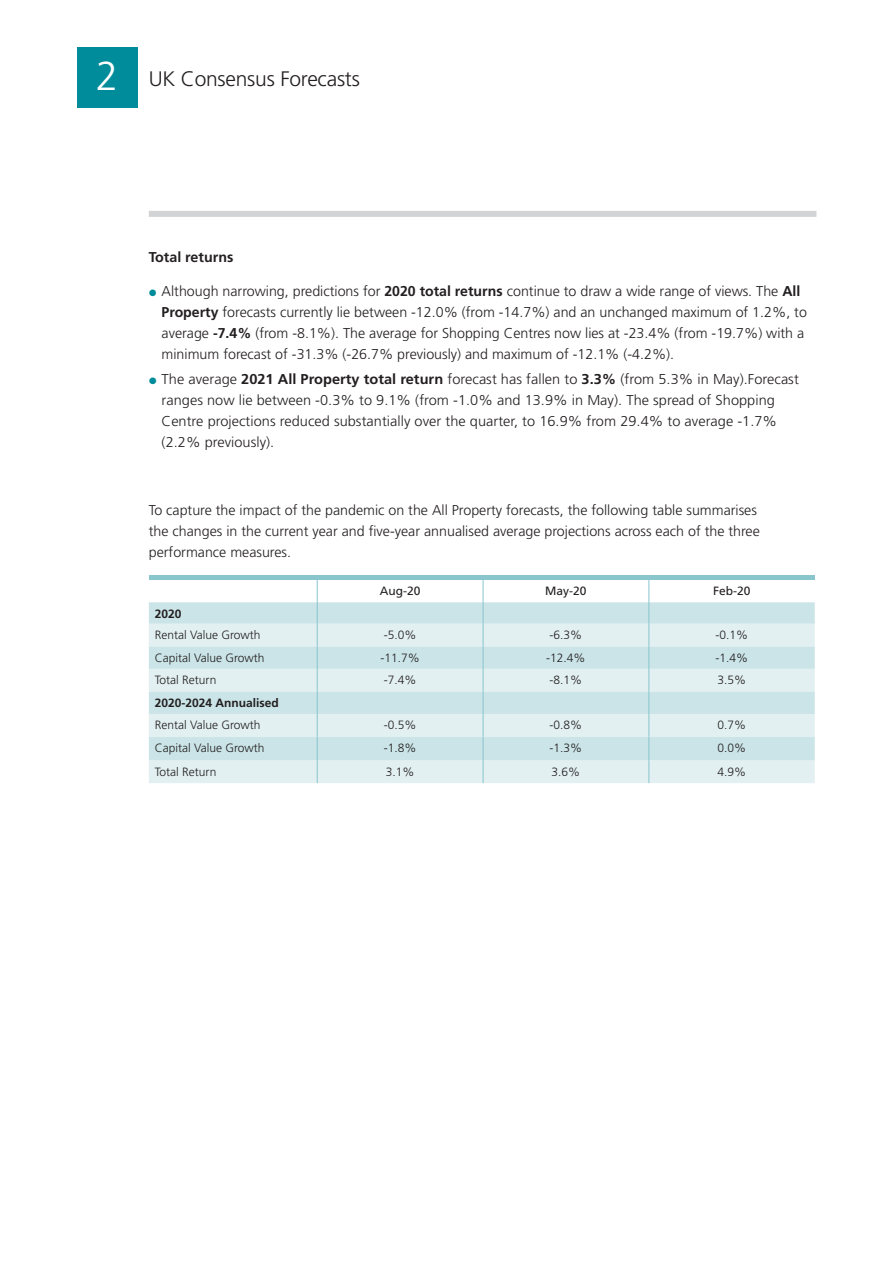
<style>
.page{position:relative;width:893px;height:1263px;background:#fff}
.page>*{position:absolute;margin:0;border:0;box-sizing:border-box;transform-origin:0 0}
.t1{font:300 21px "Frutiger";letter-spacing:-.01em;color:#231f20}
.t2{font:300 14.25px/21px "Frutiger";color:#231f20}
.t3{font:700 14.25px "Frutiger";color:#231f20}
.t4{font:300 12px "Frutiger";color:#231f20}
.t5{font:700 12px "Frutiger";color:#231f20}
.t6{font:12px "Frutiger";color:#231f20}
.s1{font-size:40.5px;color:#fff}
.s2{font-weight:700}
</style>
<div class="page">
<div style="left:77px;top:47px;width:60px;height:61px;background:#008c9a"></div>
<div style="left:149px;top:211px;width:667px;height:6px;background:#d1d3d5"></div>
<div style="left:149px;top:575px;width:666px;height:5px;background:#88c5cd"></div>
<svg style="left:149px;top:602px;width:666px;height:22px;background:#cbe4e7"></svg>
<svg style="left:149px;top:624px;width:666px;height:159px;background:#d7eaec"></svg>
<svg style="left:317px;top:580px;width:1px;height:203px"></svg>
<svg style="left:483px;top:580px;width:1px;height:203px"></svg>
<svg style="left:648px;top:580px;width:1px;height:203px"></svg>
<h1 class="t1" style="left:96px;top:66px;width:266px"><span class="s1">2</span> UK Consensus Forecasts</h1>
<p class="t3" style="left:149px;top:249px;width:86px">Total returns</p>
<p class="t2" style="left:162px;top:280px;width:647px">Although narrowing, predictions for <span class="s2">2020 total returns</span> continue to draw a wide range of views. The <span class="s2">All Property</span> forecasts currently lie between -12.0% (from -14.7%) and an unchanged maximum of 1.2%, to average <span class="s2">-7.4%</span> (from -8.1%). The average for Shopping Centres now lies at -23.4% (from -19.7%) with a minimum forecast of -31.3% (-26.7% previously) and maximum of -12.1% (-4.2%).</p>
<p class="t2" style="left:162px;top:369px;width:639px">The average <span class="s2">2021 All Property total return</span> forecast has fallen to <span class="s2">3.3%</span> (from 5.3% in May).Forecast ranges now lie between -0.3% to 9.1% (from -1.0% and 13.9% in May). The spread of Shopping Centre projections reduced substantially over the quarter, to 16.9% from 29.4% to average -1.7% (2.2% previously).</p>
<p class="t2" style="left:149px;top:499px;width:613px">To capture the impact of the pandemic on the All Property forecasts, the following table summarises the changes in the current year and five-year annualised average projections across each of the three performance measures.</p>
<p class="t6" style="left:380px;top:584px;width:42px">Aug-20</p>
<p class="t6" style="left:545px;top:584px;width:43px">May-20</p>
<p class="t6" style="left:713px;top:584px;width:39px">Feb-20</p>
<p class="t5" style="left:155px;top:606px;width:28px">2020</p>
<p class="t4" style="left:155px;top:628px;width:107px">Rental Value Growth</p>
<p class="t4" style="left:384px;top:628px;width:34px">-5.0%</p>
<p class="t4" style="left:550px;top:628px;width:34px">-6.3%</p>
<p class="t4" style="left:715px;top:628px;width:34px">-0.1%</p>
<p class="t4" style="left:155px;top:651px;width:111px">Capital Value Growth</p>
<p class="t4" style="left:380px;top:651px;width:41px">-11.7%</p>
<p class="t4" style="left:546px;top:651px;width:41px">-12.4%</p>
<p class="t4" style="left:715px;top:651px;width:34px">-1.4%</p>
<p class="t4" style="left:155px;top:673px;width:63px">Total Return</p>
<p class="t4" style="left:384px;top:673px;width:34px">-7.4%</p>
<p class="t4" style="left:550px;top:673px;width:34px">-8.1%</p>
<p class="t4" style="left:717px;top:673px;width:30px">3.5%</p>
<p class="t5" style="left:155px;top:695px;width:126px">2020-2024 Annualised</p>
<p class="t4" style="left:155px;top:718px;width:107px">Rental Value Growth</p>
<p class="t4" style="left:384px;top:718px;width:34px">-0.5%</p>
<p class="t4" style="left:550px;top:718px;width:34px">-0.8%</p>
<p class="t4" style="left:717px;top:718px;width:30px">0.7%</p>
<p class="t4" style="left:155px;top:741px;width:111px">Capital Value Growth</p>
<p class="t4" style="left:384px;top:741px;width:34px">-1.8%</p>
<p class="t4" style="left:550px;top:741px;width:34px">-1.3%</p>
<p class="t4" style="left:717px;top:741px;width:30px">0.0%</p>
<p class="t4" style="left:155px;top:765px;width:63px">Total Return</p>
<p class="t4" style="left:386px;top:765px;width:30px">3.1%</p>
<p class="t4" style="left:552px;top:765px;width:30px">3.6%</p>
<p class="t4" style="left:717px;top:765px;width:30px">4.9%</p>
</div>
